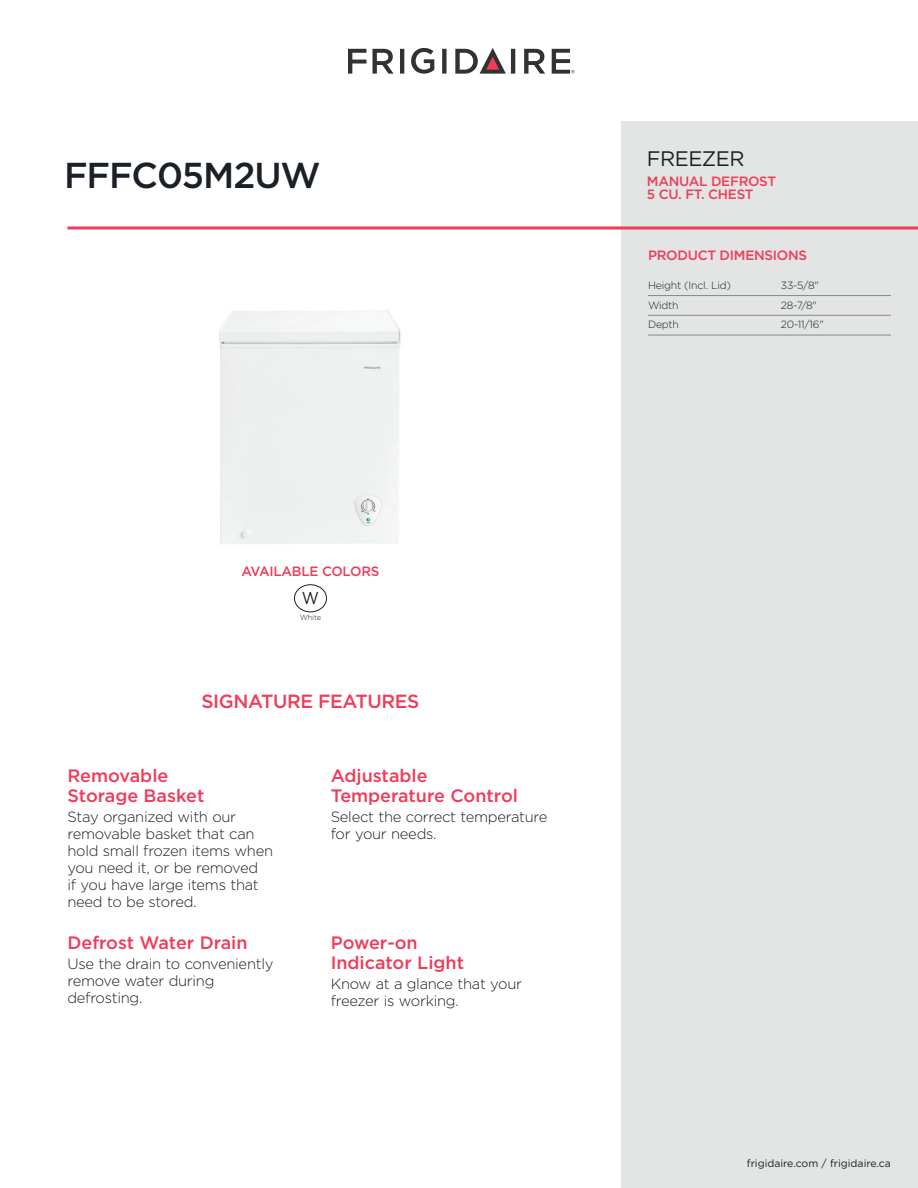
<style>
.page{position:relative;width:918px;height:1188px;background:#fff}
.page>*{position:absolute;margin:0;border:0;box-sizing:border-box;transform-origin:0 0}
.t1{font:500 36px "Gotham";letter-spacing:-.03em;color:#1a2025}
.t2{font:21px "Gotham";letter-spacing:-.025em;color:#1a2025}
.t3{font:500 19.05px "Gotham";letter-spacing:-.02em;color:#ee3c5a}
.t4{font:500 18px/20.1px "Gotham";color:#ee3c5a}
.t5{font:17.25px "Gotham";color:#1a2025;scale:.9 1}
.t6{font:300 14.85px/17px "Gotham";letter-spacing:-.02em;color:#1a2025}
.t7{font:500 13.5px/13.5px "Gotham";letter-spacing:-.02em;color:#ee3c5a}
.t8{font:300 10.5px "Gotham";letter-spacing:-.02em;color:#1a2025}
.t9{font:10.5px "Gotham";color:#1a2025}
.t10{font:300 7.5px "Gotham";letter-spacing:-.03em;color:#1a2025}
</style>
<div class="page">
<div style="left:621px;top:0;width:297px;height:1188px;background:#e3e4e4"></div>
<svg style="left:68px;top:226px;width:850px;height:4px;background:#ef6a80"></svg>
<div style="left:0;top:0;width:918px;height:122px;background:#fff"></div>
<img style="left:219px;top:310px;width:182px;height:234px">
<svg style="left:411px;top:48px;width:23px;height:26px"></svg>
<svg style="left:348px;top:49px;width:18px;height:25px"></svg>
<svg style="left:373px;top:49px;width:21px;height:25px"></svg>
<svg style="left:400px;top:49px;width:4px;height:25px"></svg>
<svg style="left:442px;top:49px;width:5px;height:25px"></svg>
<svg style="left:524px;top:49px;width:21px;height:25px"></svg>
<svg style="left:455px;top:48px;width:60px;height:26px"></svg>
<svg style="left:552px;top:49px;width:23px;height:25px"></svg>
<hr style="left:648px;top:335px;width:133px;height:1px;background:#88888b">
<hr style="left:781px;top:335px;width:110px;height:1px;background:#88888b">
<hr style="left:648px;top:315px;width:133px;height:1px;background:#88888b">
<hr style="left:781px;top:315px;width:110px;height:1px;background:#88888b">
<hr style="left:648px;top:295px;width:133px;height:1px;background:#88888b">
<hr style="left:781px;top:295px;width:110px;height:1px;background:#88888b">
<div style="left:294px;top:585px;width:33px;height:27px;border:1px solid #1a2025;border-radius:50%"></div>
<h1 class="t1" style="left:64px;top:152px;width:258px">FFFC05M2UW</h1>
<p class="t7" style="left:241px;top:564px;width:140px">AVAILABLE COLORS</p>
<p class="t5" style="left:302px;top:587px;width:21px">W</p>
<p class="t10" style="left:300px;top:613px;width:23px">White</p>
<p class="t3" style="left:201px;top:689px;width:220px">SIGNATURE FEATURES</p>
<p class="t4" style="left:68px;top:765px;width:138px">Removable<br>Storage Basket</p>
<p class="t6" style="left:68px;top:808px;width:207px">Stay organized with our removable basket that can hold small frozen items when you need it, or be removed<br>if you have large items that need to be stored.</p>
<p class="t4" style="left:68px;top:932px;width:182px">Defrost Water Drain</p>
<p class="t6" style="left:68px;top:955px;width:208px">Use the drain to conveniently remove water during defrosting.</p>
<p class="t4" style="left:331px;top:765px;width:189px">Adjustable<br>Temperature Control</p>
<p class="t6" style="left:331px;top:808px;width:218px">Select the correct temperature for your needs.</p>
<p class="t4" style="left:331px;top:932px;width:135px">Power-on<br>Indicator Light</p>
<p class="t6" style="left:331px;top:975px;width:193px">Know at a glance that your freezer is working.</p>
<h2 class="t2" style="left:647px;top:145px;width:99px">FREEZER</h2>
<p class="t7" style="left:647px;top:174px;width:131px">MANUAL DEFROST<br>5 CU. FT. CHEST</p>
<p class="t7" style="left:648px;top:249px;width:161px">PRODUCT DIMENSIONS</p>
<p class="t8" style="left:648px;top:278px;width:85px">Height (Incl. Lid)</p>
<p class="t8" style="left:781px;top:278px;width:39px">33-5/8"</p>
<p class="t8" style="left:648px;top:298px;width:32px">Width</p>
<p class="t8" style="left:781px;top:298px;width:38px">28-7/8"</p>
<p class="t8" style="left:648px;top:318px;width:33px">Depth</p>
<p class="t8" style="left:781px;top:318px;width:44px">20-11/16"</p>
<p class="t9" style="left:747px;top:1156px;width:146px">frigidaire.com / frigidaire.ca</p>
</div>
